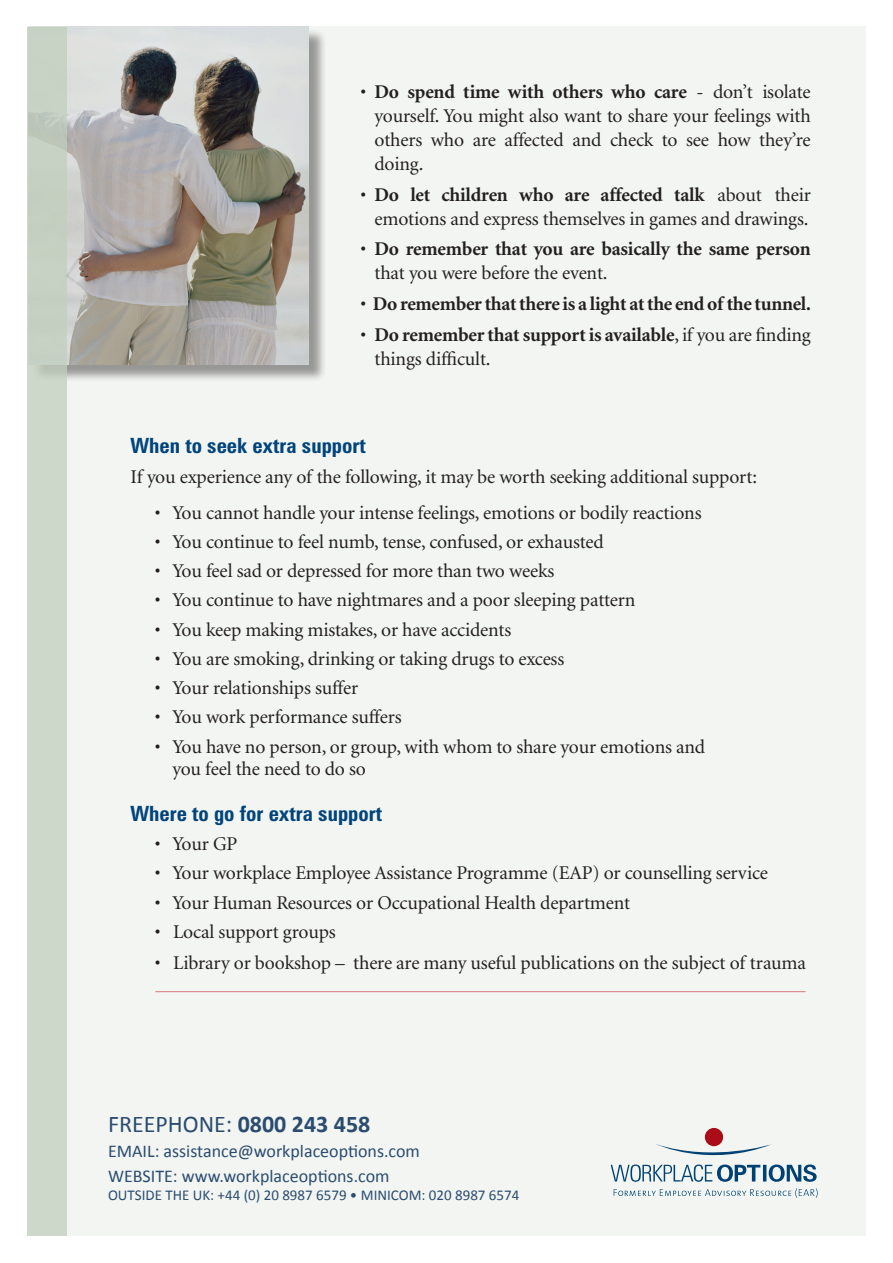
<style>
.page{position:relative;width:893px;height:1263px;background:#fff}
.page>*{position:absolute;margin:0;border:0;box-sizing:border-box;transform-origin:0 0}
.t1{font:24px "Calibri";color:#2b4c6f}
.t2{font:700 condensed 21px "Zurich BT";color:#00447b}
.t3{font:19.5px/24px "Minion";letter-spacing:-.01em;color:#231f20}
.t4{font:700 19.5px/24px "Minion";letter-spacing:-.015em;color:#231f20}
.t5{font:18px "Calibri";color:#2b4c6f}
.t6{font:15px "Calibri";color:#2b4c6f}
.s1{font-weight:700}
.s2{font-weight:400}
</style>
<div class="page">
<div style="left:27px;top:26px;width:839px;height:1210px;background:#f2f5f2"></div>
<div style="left:31px;top:29px;width:297px;height:354px;background:#231f20;opacity:.47"></div>
<img style="left:29px;top:26px;width:280px;height:338px">
<div style="left:27px;top:27px;width:39px;height:1209px;background:#cdd8ca"></div>
<div style="left:705px;top:1128px;width:18px;height:18px;background:#ab0d18;border-radius:50%"></div>
<svg style="left:611px;top:1144px;width:206px;height:38px"></svg>
<svg style="left:614px;top:1188px;width:204px;height:10px"></svg>
<hr style="left:155px;top:991px;width:650px;height:1px;background:#da888d">
<p class="t3" style="left:375px;top:80px;width:438px;text-align:justify;text-indent:-14px">• <span class="s1">Do spend time with others who care</span> - don’t isolate yourself. You might also want to share your feelings with others who are affected and check to see how they’re doing.</p>
<p class="t3" style="left:360px;top:183px;width:452px;text-align:right">• <span class="s1">Do let children who are affected talk</span> about their emotions and express themselves in games and drawings.</p>
<p class="t4" style="left:375px;top:238px;width:438px;text-indent:-14px"><span class="s2">•</span> Do remember that you are basically the same person <span class="s2">that you were before the event.</span></p>
<p class="t4" style="left:360px;top:292px;width:452px"><span class="s2">•</span> Do remember that there is a light at the end of the tunnel.</p>
<p class="t3" style="left:375px;top:323px;width:438px;text-indent:-14px">• <span class="s1">Do remember that support is available</span>, if you are finding things difficult.</p>
<p class="t2" style="left:130px;top:433px;width:237px">When to seek extra support</p>
<p class="t3" style="left:130px;top:465px;width:628px">If you experience any of the following, it may be worth seeking additional support:</p>
<p class="t3" style="left:155px;top:501px;width:548px">• You cannot handle your intense feelings, emotions or bodily reactions</p>
<p class="t3" style="left:155px;top:530px;width:450px">• You continue to feel numb, tense, confused, or exhausted</p>
<p class="t3" style="left:155px;top:560px;width:401px">• You feel sad or depressed for more than two weeks</p>
<p class="t3" style="left:155px;top:589px;width:482px">• You continue to have nightmares and a poor sleeping pattern</p>
<p class="t3" style="left:155px;top:618px;width:358px">• You keep making mistakes, or have accidents</p>
<p class="t3" style="left:155px;top:647px;width:411px">• You are smoking, drinking or taking drugs to excess</p>
<p class="t3" style="left:155px;top:677px;width:205px">• Your relationships suffer</p>
<p class="t3" style="left:155px;top:706px;width:248px">• You work performance suffers</p>
<p class="t3" style="left:173px;top:736px;width:534px;line-height:22.5px;text-indent:-18px">• You have no person, or group, with whom to share your emotions and you feel the need to do so</p>
<p class="t2" style="left:130px;top:801px;width:253px">Where to go for extra support</p>
<p class="t3" style="left:155px;top:833px;width:84px">• Your GP</p>
<p class="t3" style="left:155px;top:862px;width:615px">• Your workplace Employee Assistance Programme (EAP) or counselling service</p>
<p class="t3" style="left:155px;top:891px;width:477px">• Your Human Resources or Occupational Health department</p>
<p class="t3" style="left:155px;top:920px;width:182px">• Local support groups</p>
<p class="t3" style="left:155px;top:951px;width:653px">• Library or bookshop – there are many useful publications on the subject of trauma</p>
<p class="t1" style="left:108px;top:1110px;width:264px">FREEPHONE: <span class="s1">0800 243 458</span></p>
<p class="t5" style="left:108px;top:1140px;width:313px">EMAIL: assistance@workplaceoptions.com</p>
<p class="t5" style="left:108px;top:1165px;width:283px">WEBSITE: www.workplaceoptions.com</p>
<p class="t6" style="left:108px;top:1186px;width:413px">OUTSIDE THE UK: +44 (0) 20 8987 6579 • MINICOM: 020 8987 6574</p>
</div>
